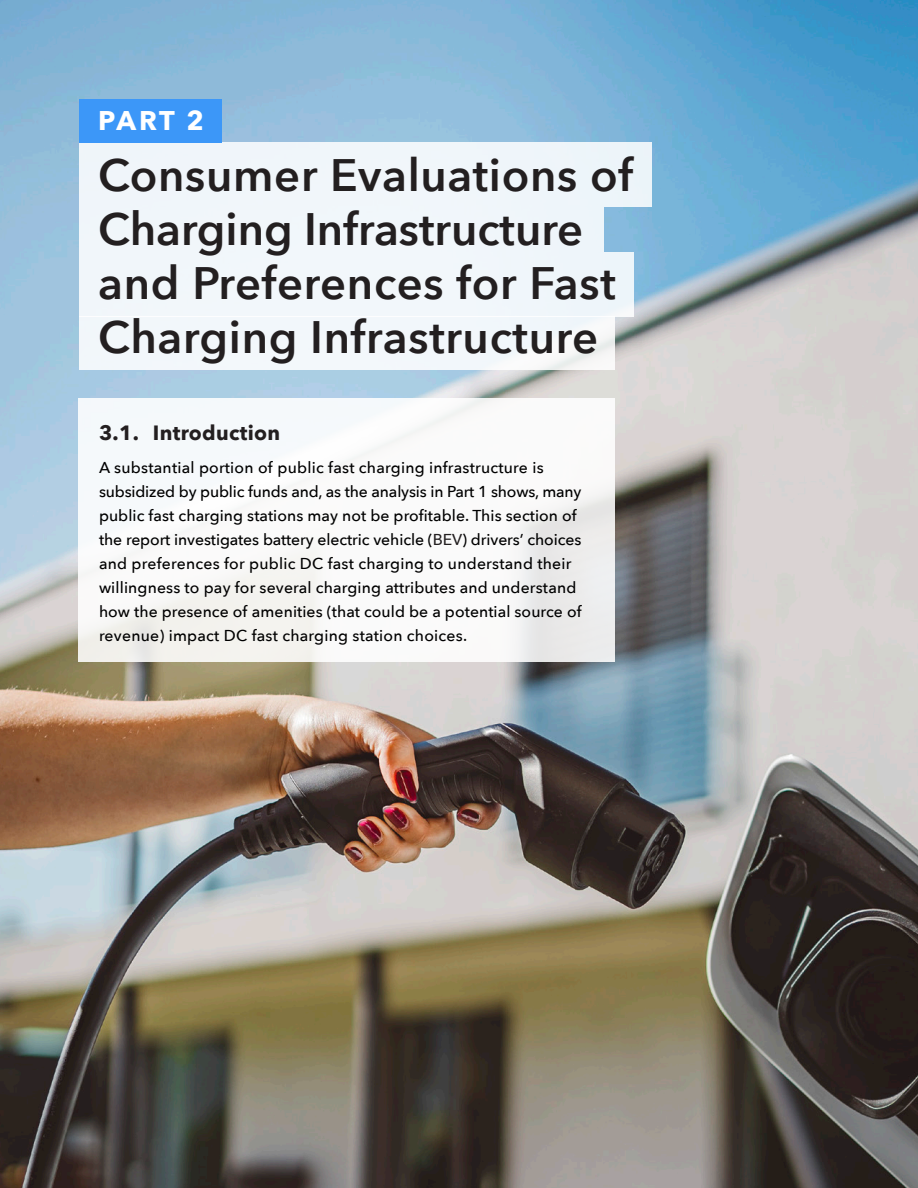
<style>
.page{position:relative;width:918px;height:1188px;background:#fff}
.page>*{position:absolute;margin:0;border:0;box-sizing:border-box;transform-origin:0 0}
.A-Head{font:600 45.45px/53.8px "Avenir Next";letter-spacing:.015em;color:#231f20}
.A-Head-2{font:700 27px "Avenir Next";color:#fff}
.C-Head_08_12_24{font:700 20.7px "Avenir Next";letter-spacing:.015em;color:#231f20}
.DECK_P2{font:500 15.75px/24px "Avenir Next";letter-spacing:.005em;color:#000}
.s1{color:#231f20}
</style>
<div class="page">
<img style="left:0;top:0;width:918px;height:1188px">
<div style="left:79px;top:252px;width:555px;height:65px;background:#f1f7fb"></div>
<div style="left:79px;top:317px;width:536px;height:53px;background:#f2f7fb"></div>
<div style="left:79px;top:143px;width:573px;height:64px;background:#f0f5fa"></div>
<div style="left:79px;top:207px;width:525px;height:45px;background:#f1f6fa"></div>
<div style="left:79px;top:99px;width:143px;height:44px;background:#3c97f8"></div>
<div style="left:78px;top:398px;width:537px;height:264px;background:#fff"></div>
<p class="A-Head-2" style="left:98px;top:97px;width:107px">PART 2</p>
<p class="A-Head" style="left:98px;top:147px;width:537px">Consumer Evaluations of<br>Charging Infrastructure and Preferences for Fast<br>Charging Infrastructure</p>
<p class="C-Head_08_12_24" style="left:99px;top:415px;width:183px">3.1. Introduction</p>
<p class="DECK_P2" style="left:99px;top:455px;width:484px">A substantial portion of public fast charging infrastructure is subsidized by public funds and, as the analysis in Part 1 shows, many public fast charging stations may not be profitable. This section of the report investigates battery electric vehicle (<span class="s1">BEV</span>) drivers’ choices and preferences for public DC fast charging to understand their willingness to pay for several charging attributes and understand how the presence of amenities (that could be a potential source of revenue) impact DC fast charging station choices.</p>
</div>
